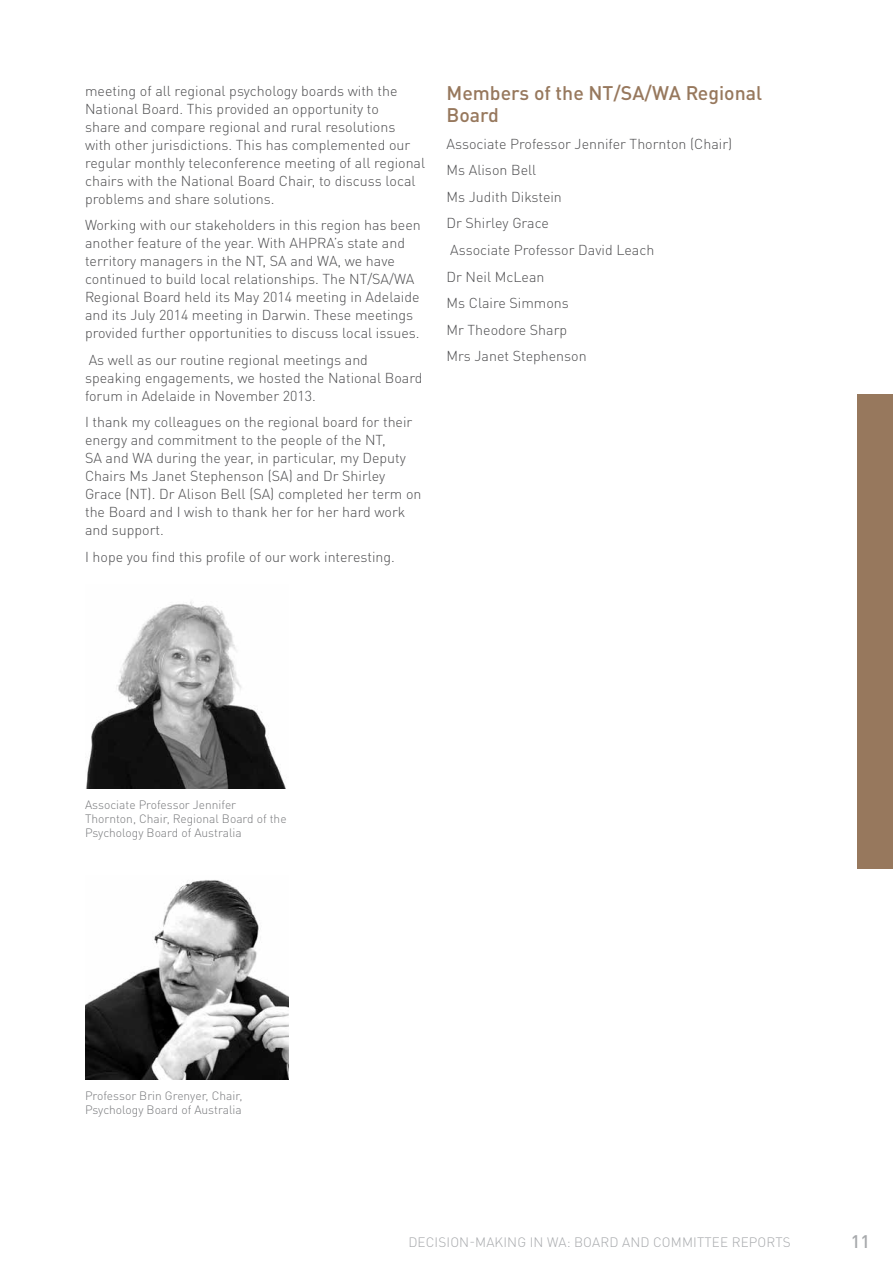
<style>
.page{position:relative;width:893px;height:1263px;background:#fff}
.page>*{position:absolute;margin:0;border:0;box-sizing:border-box;transform-origin:0 0}
.t1{font:500 19.5px/22.5px "DINOT";color:#97785d}
.t2{font:500 18px "DINOT";color:#a7a9ac}
.t3{font:300 14.25px/18px "DINOT";color:#4d4d4f}
.t4{font:300 13.5px "DINOT";letter-spacing:.01em;color:#a7a9ac}
.t5{font:300 12px/14.2px "DINOT";color:#77787b}
</style>
<div class="page">
<div style="left:858px;top:394px;width:35px;height:474px;background:#97785d"></div>
<img style="left:86px;top:602px;width:200px;height:186px">
<img style="left:85px;top:880px;width:204px;height:199px">
<p class="t3" style="left:85px;top:82px;width:342px">meeting of all regional psychology boards with the National Board. This provided an opportunity to<br>share and compare regional and rural resolutions with other jurisdictions. This has complemented our regular monthly teleconference meeting of all regional chairs with the National Board Chair, to discuss local problems and share solutions.</p>
<p class="t3" style="left:85px;top:216px;width:337px">Working with our stakeholders in this region has been another feature of the year. With AHPRA’s state and territory managers in the NT, SA and WA, we have continued to build local relationships. The NT/SA/WA Regional Board held its May 2014 meeting in Adelaide and its July 2014 meeting in Darwin. These meetings provided further opportunities to discuss local issues.</p>
<p class="t3" style="left:85px;top:351px;width:339px">As well as our routine regional meetings and speaking engagements, we hosted the National Board forum in Adelaide in November 2013.</p>
<p class="t3" style="left:85px;top:413px;width:338px">I thank my colleagues on the regional board for their energy and commitment to the people of the NT,<br>SA and WA during the year, in particular, my Deputy Chairs Ms Janet Stephenson (SA) and Dr Shirley Grace (NT). Dr Alison Bell (SA) completed her term on the Board and I wish to thank her for her hard work and support.</p>
<p class="t3" style="left:85px;top:548px;width:311px">I hope you find this profile of our work interesting.</p>
<h1 class="t1" style="left:446px;top:81px;width:317px">Members of the NT/SA/WA Regional<br>Board</h1>
<p class="t3" style="left:446px;top:130px;width:287px;line-height:26.5px">Associate Professor Jennifer Thornton (Chair)<br>Ms Alison Bell<br>Ms Judith Dikstein<br>Dr Shirley Grace<br>Associate Professor David Leach<br>Dr Neil McLean<br>Ms Claire Simmons<br>Mr Theodore Sharp<br>Mrs Janet Stephenson</p>
<p class="t5" style="left:85px;top:797px;width:203px">Associate Professor Jennifer<br>Thornton, Chair, Regional Board of the<br>Psychology Board of Australia</p>
<p class="t5" style="left:85px;top:1088px;width:159px">Professor Brin Grenyer, Chair,<br>Psychology Board of Australia</p>
<p class="t4" style="left:408px;top:1234px;width:384px">DECISION-MAKING IN WA: BOARD AND COMMITTEE REPORTS</p>
<p class="t2" style="left:851px;top:1230px;width:21px">11</p>
</div>
